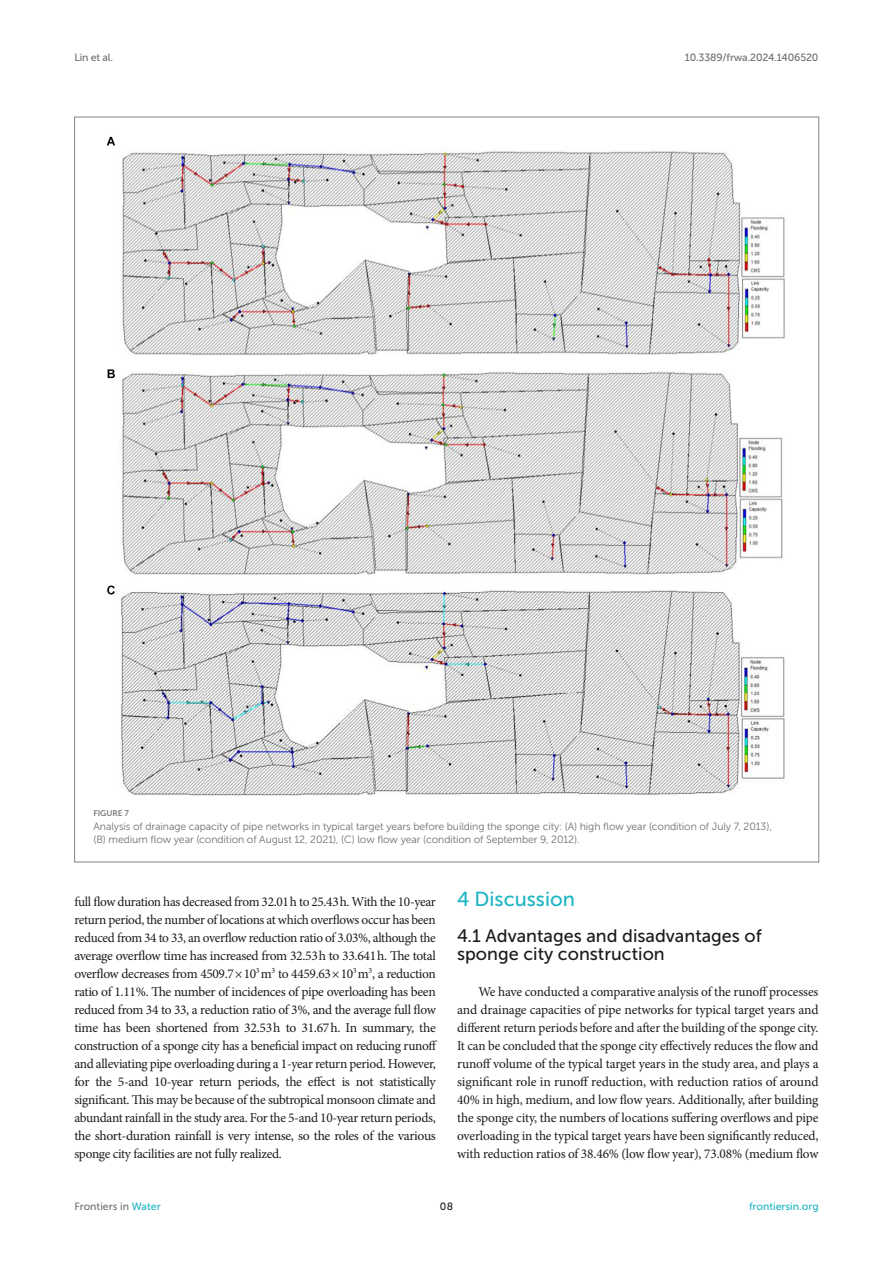
<style>
.page{position:relative;width:893px;height:1263px;background:#fff}
.page>*{position:absolute;margin:0;border:0;box-sizing:border-box;transform-origin:0 0}
.HEAD_1{font:20.25px "Museo Sans 500";color:#1db5c3}
.HEAD_2_after_HEAD_1{font:18px/18px "Museo Sans 500";color:#1b1c1b}
.TEXT{font:13.5px/18px "Minion Pro";letter-spacing:-.025em;color:#1b1c1b;text-align:justify}
.TEXT_FLUSH{font:13.5px/18px "Minion Pro";letter-spacing:-.01em;color:#1b1c1b;text-align:justify}
.FIG_LEG{font:10.5px/13.5px "Museo Sans 300";letter-spacing:-.01em;color:#706f70}
.t1{font:10.5px "Museo Sans 500";letter-spacing:-.015em;color:#706f70}
.t2{font:10.5px "Museo Sans 500";color:#1db5c3}
.t3{font:10.5px "Museo Sans 500";color:#1b1c1b}
.FIG_HD{font:8.25px "Museo Sans 700";letter-spacing:-.01em;color:#7e7f7f}
.s1{color:#1db5c3}
</style>
<div class="page">
<img style="left:106px;top:136px;width:679px;height:660px">
<p class="t1" style="left:74px;top:51px;width:40px">Lin et al.</p>
<p class="t1" style="left:685px;top:51px;width:135px">10.3389/frwa.2024.1406520</p>
<p class="FIG_HD" style="left:94px;top:808px;width:37px">FIGURE 7</p>
<p class="FIG_LEG" style="left:94px;top:819px;width:680px">Analysis of drainage capacity of pipe networks in typical target years before building the sponge city: (A) high flow year (condition of July 7, 2013), (B) medium flow year (condition of August 12, 2021), (C) low flow year (condition of September 9, 2012).</p>
<p class="TEXT" style="left:74px;top:893px;width:364px">full flow duration has decreased from 32.01h to 25.43h. With the 10-year return period, the number of locations at which overflows occur has been reduced from 34 to 33, an overflow reduction ratio of 3.03%, although the average overflow time has increased from 32.53h to 33.641h. The total overflow decreases from 4509.7×10<sup>3</sup> m<sup>3</sup> to 4459.63×10<sup>3</sup> m<sup>3</sup>, a reduction ratio of 1.11%. The number of incidences of pipe overloading has been reduced from 34 to 33, a reduction ratio of 3%, and the average full flow time has been shortened from 32.53h to 31.67h. In summary, the construction of a sponge city has a beneficial impact on reducing runoff and alleviating pipe overloading during a 1-year return period. However, for the 5-and 10-year return periods, the effect is not statistically significant. This may be because of the subtropical monsoon climate and abundant rainfall in the study area. For the 5-and 10-year return periods, the short-duration rainfall is very intense, so the roles of the various sponge city facilities are not fully realized.</p>
<p class="HEAD_1" style="left:457px;top:888px;width:119px">4 Discussion</p>
<p class="HEAD_2_after_HEAD_1" style="left:457px;top:927px;width:306px">4.1 Advantages and disadvantages of sponge city construction</p>
<p class="TEXT_FLUSH" style="left:457px;top:983px;width:363px;text-indent:21px">We have conducted a comparative analysis of the runoff processes and drainage capacities of pipe networks for typical target years and different return periods before and after the building of the sponge city.<br>It can be concluded that the sponge city effectively reduces the flow and runoff volume of the typical target years in the study area, and plays a significant role in runoff reduction, with reduction ratios of around 40% in high, medium, and low flow years. Additionally, after building the sponge city, the numbers of locations suffering overflows and pipe overloading in the typical target years have been significantly reduced, with reduction ratios of 38.46% (low flow year), 73.08% (medium flow</p>
<p class="t1" style="left:74px;top:1200px;width:88px">Frontiers in <span class="s1">Water</span></p>
<p class="t3" style="left:440px;top:1200px;width:15px">08</p>
<p class="t2" style="left:749px;top:1200px;width:71px">frontiersin.org</p>
</div>
